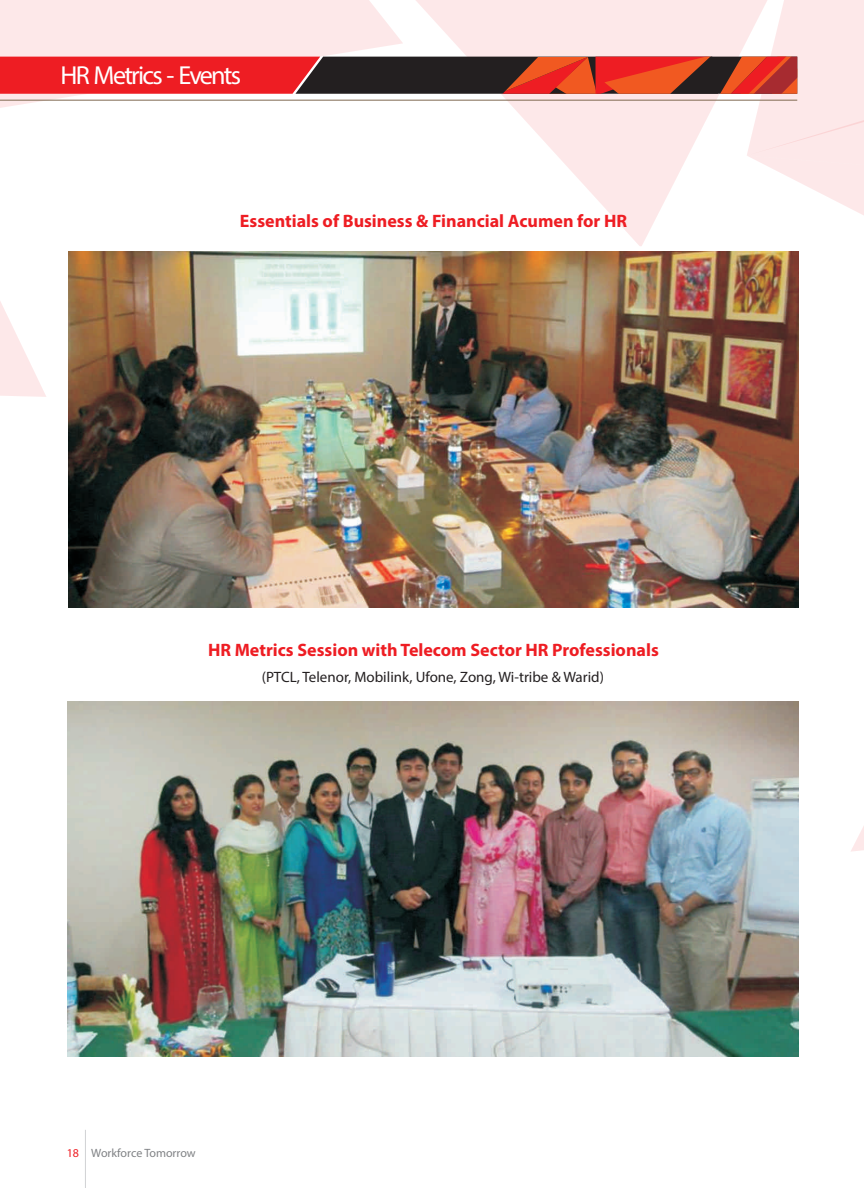
<style>
.page{position:relative;width:864px;height:1188px;background:#fff}
.page>*{position:absolute;margin:0;border:0;box-sizing:border-box;transform-origin:0 0}
.t1{font:26.1px "Myriad Pro";letter-spacing:-.065em;color:#fff}
.t2{font:700 18px "Myriad Pro";color:#ee1d23}
.t3{font:15px "Myriad Pro";color:#231f20}
.t4{font:12px "Myriad Pro";color:#808285}
.s1{color:#ee1d23}
</style>
<div class="page">
<svg style="left:851px;top:826px;width:13px;height:26px"></svg>
<div style="left:61px;top:696px;width:743px;height:366px;border:11px solid #fff"></div>
<img style="left:67px;top:702px;width:732px;height:354px">
<svg style="left:0;top:0;width:864px;height:397px"></svg>
<img style="left:68px;top:252px;width:731px;height:355px">
<hr style="left:85px;top:1130px;width:1px;height:58px;background:#d1d2d4">
<h1 class="t1" style="left:61px;top:65px;width:182px">HR Metrics - Events</h1>
<p class="t2" style="left:240px;top:213px;width:389px">Essentials of Business &amp; Financial Acumen for HR</p>
<p class="t2" style="left:208px;top:643px;width:452px">HR Metrics Session with Telecom Sector HR Professionals</p>
<p class="t3" style="left:262px;top:671px;width:344px">(PTCL, Telenor, Mobilink, Ufone, Zong, Wi-tribe &amp; Warid)</p>
<p class="t4" style="left:67px;top:1148px;width:131px"><span class="s1">18</span> Workforce Tomorrow</p>
</div>
